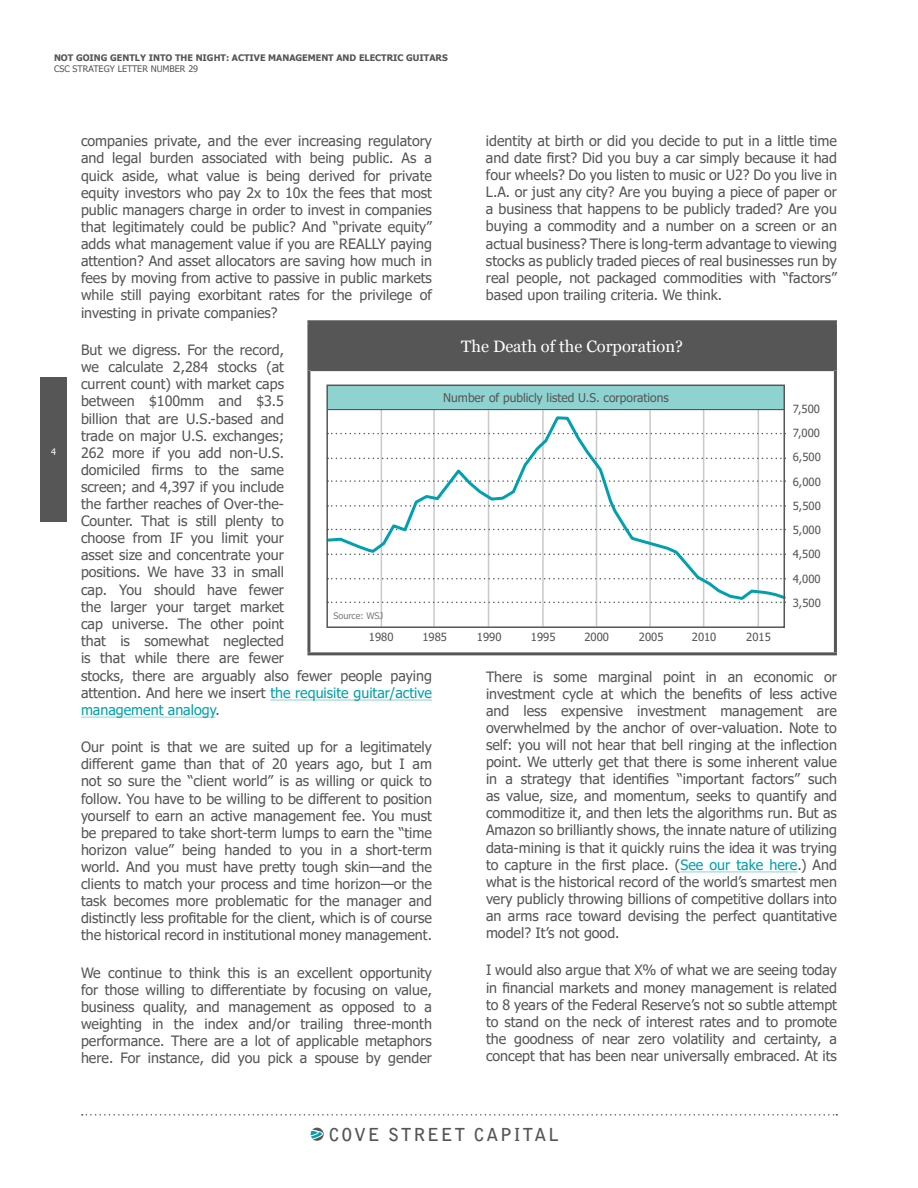
<style>
.page{position:relative;width:918px;height:1188px;background:#fff}
.page>*{position:absolute;margin:0;border:0;box-sizing:border-box;transform-origin:0 0}
.t1{font:700 17.85px "Bell Gothic Std";letter-spacing:.1em;color:#565657}
.t2{font:16.5px "Vani";color:#fff}
.t3{font:14.25px/17.1px "Tahoma";color:#565657;text-align:justify}
.t4{font:12px "Tahoma";color:#565657}
.t5{font:11.25px/24.3px "Tahoma";color:#565657;text-align:justify}
.t6{font:700 9px "Tahoma";color:#565657}
.t7{font:9px "Tahoma";color:#565657}
.t8{font:9px "Tahoma";color:#7c7a7a}
.t9{font:9px "Tahoma";color:#fff}
.s1{color:#00a0af}
</style>
<div class="page">
<svg style="left:311px;top:1128px;width:13px;height:13px"></svg>
<svg style="left:310px;top:1129px;width:13px;height:11px"></svg>
<svg style="left:82px;top:1114px;width:755px;height:2px"></svg>
<div style="left:40px;top:377px;width:28px;height:145px;background:#565657"></div>
<div style="left:309px;top:322px;width:526px;height:48px;background:#565657"></div>
<hr style="left:307px;top:320px;width:530px;height:3px;background:#565657">
<hr style="left:307px;top:323px;width:3px;height:47px;background:#565657">
<hr style="left:834px;top:323px;width:3px;height:47px;background:#565657">
<hr style="left:307px;top:370px;width:3px;height:282px;background:#565657">
<hr style="left:834px;top:370px;width:3px;height:282px;background:#565657">
<hr style="left:307px;top:652px;width:530px;height:3px;background:#565657">
<hr style="left:310px;top:370px;width:524px;height:1px;background:#565657">
<hr style="left:758px;top:409px;width:1px;height:218px;background:#c8c9cb">
<hr style="left:703px;top:409px;width:1px;height:218px;background:#c8c9cb">
<hr style="left:649px;top:410px;width:2px;height:217px;background:#c8c9cb">
<hr style="left:596px;top:410px;width:1px;height:217px;background:#c8c9cb">
<hr style="left:542px;top:410px;width:2px;height:217px;background:#c8c9cb">
<hr style="left:488px;top:410px;width:1px;height:217px;background:#c8c9cb">
<hr style="left:433px;top:409px;width:2px;height:218px;background:#c8c9cb">
<hr style="left:381px;top:409px;width:1px;height:218px;background:#c8c9cb">
<svg style="left:331px;top:602px;width:451px;height:1px"></svg>
<hr style="left:327px;top:409px;width:457px;height:1px;background:#565657">
<svg style="left:329px;top:415px;width:457px;height:187px"></svg>
<div style="left:328px;top:386px;width:456px;height:23px;background:#8ed3d0"></div>
<div style="left:326px;top:385px;width:459px;height:243px;border:2px solid #565657"></div>
<hr style="left:270px;top:700px;width:162px;height:1px;background:#8ed3d0">
<hr style="left:81px;top:717px;width:135px;height:1px;background:#8ed3d0">
<hr style="left:680px;top:872px;width:117px;height:1px;background:#8ed3d0">
<p class="t6" style="left:54px;top:51px;width:395px">NOT GOING GENTLY INTO THE NIGHT: ACTIVE MANAGEMENT AND ELECTRIC GUITARS</p>
<p class="t7" style="left:54px;top:62px;width:146px">CSC STRATEGY LETTER NUMBER 29</p>
<p class="t9" style="left:51px;top:445px;width:6px">4</p>
<p class="t3" style="left:81px;top:133px;width:353px">companies private, and the ever increasing regulatory and legal burden associated with being public. As a quick aside, what value is being derived for private equity investors who pay 2x to 10x the fees that most public managers charge in order to invest in companies that legitimately could be public? And “private equity” adds what management value if you are REALLY paying attention? And asset allocators are saving how much in fees by moving from active to passive in public markets while still paying exorbitant rates for the privilege of</p>
<p class="t3" style="left:486px;top:133px;width:353px">identity at birth or did you decide to put in a little time and date first? Did you buy a car simply because it had four wheels? Do you listen to music or U2? Do you live in L.A. or just any city? Are you buying a piece of paper or a business that happens to be publicly traded? Are you buying a commodity and a number on a screen or an actual business? There is long-term advantage to viewing stocks as publicly traded pieces of real businesses run by real people, not packaged commodities with “factors” based upon trailing criteria. We think.</p>
<p class="t3" style="left:81px;top:305px;width:198px">investing in private companies?</p>
<p class="t3" style="left:81px;top:342px;width:353px;text-align:left">But we digress. For the record,<br>we calculate 2,284 stocks (at<br>current count) with market caps<br>between $100mm and $3.5<br>billion that are U.S.-based and<br>trade on major U.S. exchanges;<br>262 more if you add non-U.S.<br>domiciled firms to the same<br>screen; and 4,397 if you include<br>the farther reaches of Over-the-<br>Counter. That is still plenty to<br>choose from IF you limit your<br>asset size and concentrate your<br>positions. We have 33 in small<br>cap. You should have fewer<br>the larger your target market<br>cap universe. The other point<br>that is somewhat neglected<br>is that while there are fewer<br>stocks, there are arguably also fewer people paying attention. And here we insert <span class="s1">the requisite guitar/active management analogy</span>.</p>
<p class="t3" style="left:81px;top:739px;width:353px">Our point is that we are suited up for a legitimately different game than that of 20 years ago, but I am not so sure the “client world” is as willing or quick to follow. You have to be willing to be different to position yourself to earn an active management fee. You must be prepared to take short-term lumps to earn the “time horizon value” being handed to you in a short-term world. And you must have pretty tough skin—and the clients to match your process and time horizon—or the task becomes more problematic for the manager and distinctly less profitable for the client, which is of course the historical record in institutional money management.</p>
<p class="t3" style="left:81px;top:965px;width:353px">We continue to think this is an excellent opportunity for those willing to differentiate by focusing on value, business quality, and management as opposed to a weighting in the index and/or trailing three-month performance. There are a lot of applicable metaphors here. For instance, did you pick a spouse by gender</p>
<p class="t2" style="left:461px;top:337px;width:223px">The Death of the Corporation?</p>
<p class="t4" style="left:443px;top:390px;width:227px">Number of publicly listed U.S. corporations</p>
<p class="t5" style="left:793px;top:397px;width:29px">7,500<br>7,000<br>6,500<br>6,000<br>5,500<br>5,000<br>4,500<br>4,000<br>3,500</p>
<p class="t8" style="left:333px;top:610px;width:51px">Source: WSJ</p>
<p class="t5" style="left:369px;top:625px;width:26px">1980</p>
<p class="t5" style="left:422px;top:625px;width:26px">1985</p>
<p class="t5" style="left:477px;top:625px;width:26px">1990</p>
<p class="t5" style="left:531px;top:625px;width:26px">1995</p>
<p class="t5" style="left:584px;top:625px;width:26px">2000</p>
<p class="t5" style="left:639px;top:625px;width:26px">2005</p>
<p class="t5" style="left:692px;top:625px;width:26px">2010</p>
<p class="t5" style="left:746px;top:625px;width:26px">2015</p>
<p class="t3" style="left:486px;top:669px;width:353px">There is some marginal point in an economic or investment cycle at which the benefits of less active and less expensive investment management are overwhelmed by the anchor of over-valuation. Note to self: you will not hear that bell ringing at the inflection point. We utterly get that there is some inherent value in a strategy that identifies “important factors” such as value, size, and momentum, seeks to quantify and commoditize it, and then lets the algorithms run. But as Amazon so brilliantly shows, the innate nature of utilizing data-mining is that it quickly ruins the idea it was trying to capture in the first place. (<span class="s1">See our take here</span>.) And what is the historical record of the world’s smartest men very publicly throwing billions of competitive dollars into an arms race toward devising the perfect quantitative model? It’s not good.</p>
<p class="t3" style="left:486px;top:962px;width:353px">I would also argue that X% of what we are seeing today in financial markets and money management is related to 8 years of the Federal Reserve’s not so subtle attempt to stand on the neck of interest rates and to promote the goodness of near zero volatility and certainty, a concept that has been near universally embraced. At its</p>
<p class="t1" style="left:329px;top:1124px;width:232px">COVE STREET CAPITAL</p>
</div>
